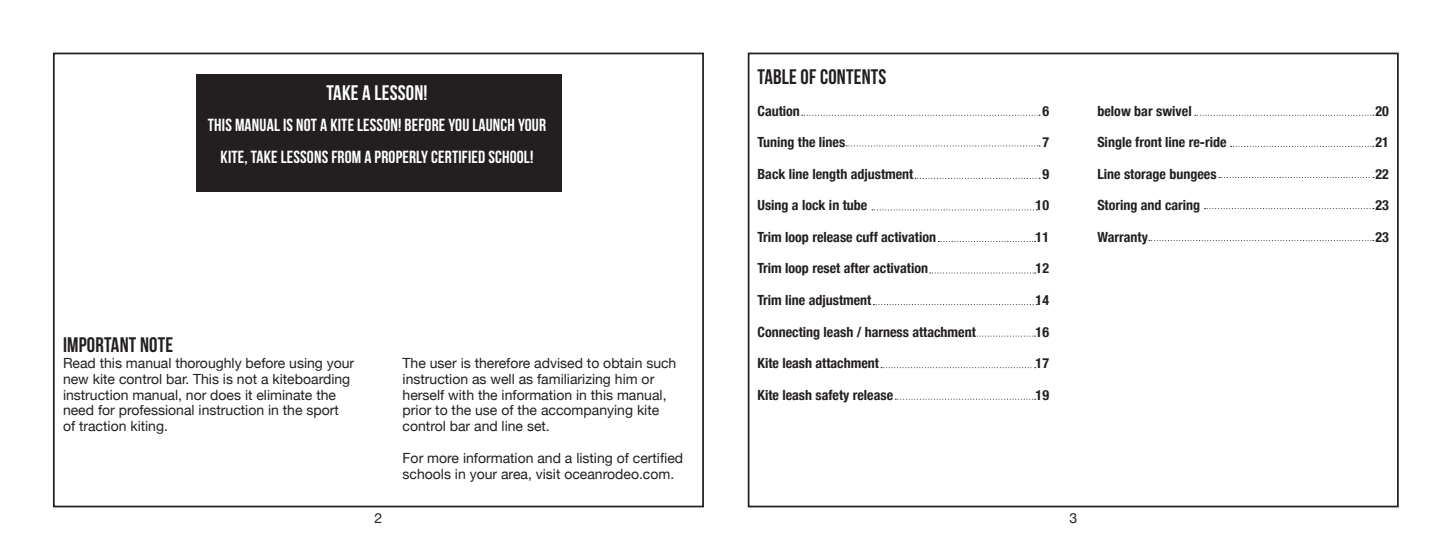
<style>
.page{position:relative;width:1452px;height:560px;background:#fff}
.page>*{position:absolute;margin:0;border:0;box-sizing:border-box;transform-origin:0 0}
.Bar_Manual{font:21px "Bebas Neue";letter-spacing:.01em;color:#231f20}
.Bar_Manual-2{font:21px "Bebas Neue";letter-spacing:.01em;color:#fff}
.Bar_Manual-3{font:17.5px/31.5px "Bebas Neue";letter-spacing:.01em;color:#fff;text-align:center}
.Bar_Manual-4{font:14px/15.8px "Helvetica Neue";color:#231f20}
.Bar_Manual-5{font:700 condensed 14px "Helvetica Neue";color:#231f20}
</style>
<div class="page">
<div style="left:53px;top:52px;width:651px;height:455px;border:2px solid #231f20"></div>
<div style="left:748px;top:52px;width:651px;height:455px;border:2px solid #231f20"></div>
<div style="left:196px;top:74px;width:365px;height:117px;background:#231f20"></div>
<svg style="left:802px;top:115px;width:238px;height:1px"></svg>
<svg style="left:1195px;top:115px;width:179px;height:1px"></svg>
<svg style="left:1231px;top:146px;width:143px;height:1px"></svg>
<svg style="left:1219px;top:177px;width:155px;height:1px"></svg>
<svg style="left:1205px;top:208px;width:169px;height:1px"></svg>
<svg style="left:1149px;top:240px;width:225px;height:1px"></svg>
<svg style="left:846px;top:145px;width:194px;height:1px"></svg>
<svg style="left:915px;top:178px;width:125px;height:1px"></svg>
<svg style="left:872px;top:209px;width:165px;height:1px"></svg>
<svg style="left:938px;top:241px;width:98px;height:1px"></svg>
<svg style="left:930px;top:272px;width:106px;height:1px"></svg>
<svg style="left:873px;top:304px;width:164px;height:1px"></svg>
<svg style="left:938px;top:335px;width:98px;height:1px"></svg>
<svg style="left:881px;top:367px;width:155px;height:1px"></svg>
<svg style="left:895px;top:398px;width:141px;height:1px"></svg>
<p class="Bar_Manual-2" style="left:326px;top:81px;width:103px">TAKE A LESSON!</p>
<p class="Bar_Manual-3" style="left:208px;top:109px;width:340px">THIS MANUAL IS NOT A KITE LESSON! BEFORE YOU LAUNCH YOUR<br>KITE, TAKE LESSONS FROM A PROPERLY CERTIFIED SCHOOL!</p>
<p class="Bar_Manual" style="left:63px;top:333px;width:112px">IMPORTANT NOTE</p>
<p class="Bar_Manual-4" style="left:63px;top:355px;width:293px">Read this manual thoroughly before using your new kite control bar. This is not a kiteboarding instruction manual, nor does it eliminate the need for professional instruction in the sport of traction kiting.</p>
<p class="Bar_Manual-4" style="left:403px;top:355px;width:275px">The user is therefore advised to obtain such instruction as well as familiarizing him or herself with the information in this manual, prior to the use of the accompanying kite control bar and line set.</p>
<p class="Bar_Manual-4" style="left:403px;top:450px;width:282px">For more information and a listing of certified schools in your area, visit oceanrodeo.com.</p>
<p class="Bar_Manual" style="left:757px;top:65px;width:130px">TABLE OF CONTENTS</p>
<p class="Bar_Manual-5" style="left:757px;top:99px;width:44px">Caution</p>
<p class="Bar_Manual-5" style="left:757px;top:130px;width:89px">Tuning the lines</p>
<p class="Bar_Manual-5" style="left:757px;top:162px;width:157px">Back line length adjustment</p>
<p class="Bar_Manual-5" style="left:757px;top:193px;width:111px">Using a lock in tube</p>
<p class="Bar_Manual-5" style="left:757px;top:225px;width:180px">Trim loop release cuff activation</p>
<p class="Bar_Manual-5" style="left:757px;top:256px;width:172px">Trim loop reset after activation</p>
<p class="Bar_Manual-5" style="left:757px;top:288px;width:115px">Trim line adjustment</p>
<p class="Bar_Manual-5" style="left:757px;top:319px;width:220px">Connecting leash / harness attachment</p>
<p class="Bar_Manual-5" style="left:757px;top:351px;width:123px">Kite leash attachment</p>
<p class="Bar_Manual-5" style="left:757px;top:382px;width:137px">Kite leash safety release</p>
<p class="Bar_Manual-5" style="left:1042px;top:99px;width:8px">6</p>
<p class="Bar_Manual-5" style="left:1042px;top:130px;width:8px">7</p>
<p class="Bar_Manual-5" style="left:1042px;top:162px;width:8px">9</p>
<p class="Bar_Manual-5" style="left:1036px;top:193px;width:15px">10</p>
<p class="Bar_Manual-5" style="left:1036px;top:225px;width:15px">11</p>
<p class="Bar_Manual-5" style="left:1036px;top:256px;width:15px">12</p>
<p class="Bar_Manual-5" style="left:1036px;top:288px;width:15px">14</p>
<p class="Bar_Manual-5" style="left:1036px;top:319px;width:15px">16</p>
<p class="Bar_Manual-5" style="left:1036px;top:351px;width:15px">17</p>
<p class="Bar_Manual-5" style="left:1036px;top:382px;width:15px">19</p>
<p class="Bar_Manual-4" style="left:375px;top:510px;width:9px">2</p>
<p class="Bar_Manual-4" style="left:1069px;top:510px;width:9px">3</p>
<p class="Bar_Manual-5" style="left:1097px;top:99px;width:96px">below bar swivel</p>
<p class="Bar_Manual-5" style="left:1097px;top:130px;width:131px">Single front line re-ride</p>
<p class="Bar_Manual-5" style="left:1097px;top:162px;width:121px">Line storage bungees</p>
<p class="Bar_Manual-5" style="left:1097px;top:193px;width:104px">Storing and caring</p>
<p class="Bar_Manual-5" style="left:1097px;top:225px;width:52px">Warranty</p>
<p class="Bar_Manual-5" style="left:1376px;top:99px;width:15px">20</p>
<p class="Bar_Manual-5" style="left:1376px;top:130px;width:15px">21</p>
<p class="Bar_Manual-5" style="left:1376px;top:162px;width:15px">22</p>
<p class="Bar_Manual-5" style="left:1376px;top:193px;width:15px">23</p>
<p class="Bar_Manual-5" style="left:1376px;top:225px;width:15px">23</p>
</div>
